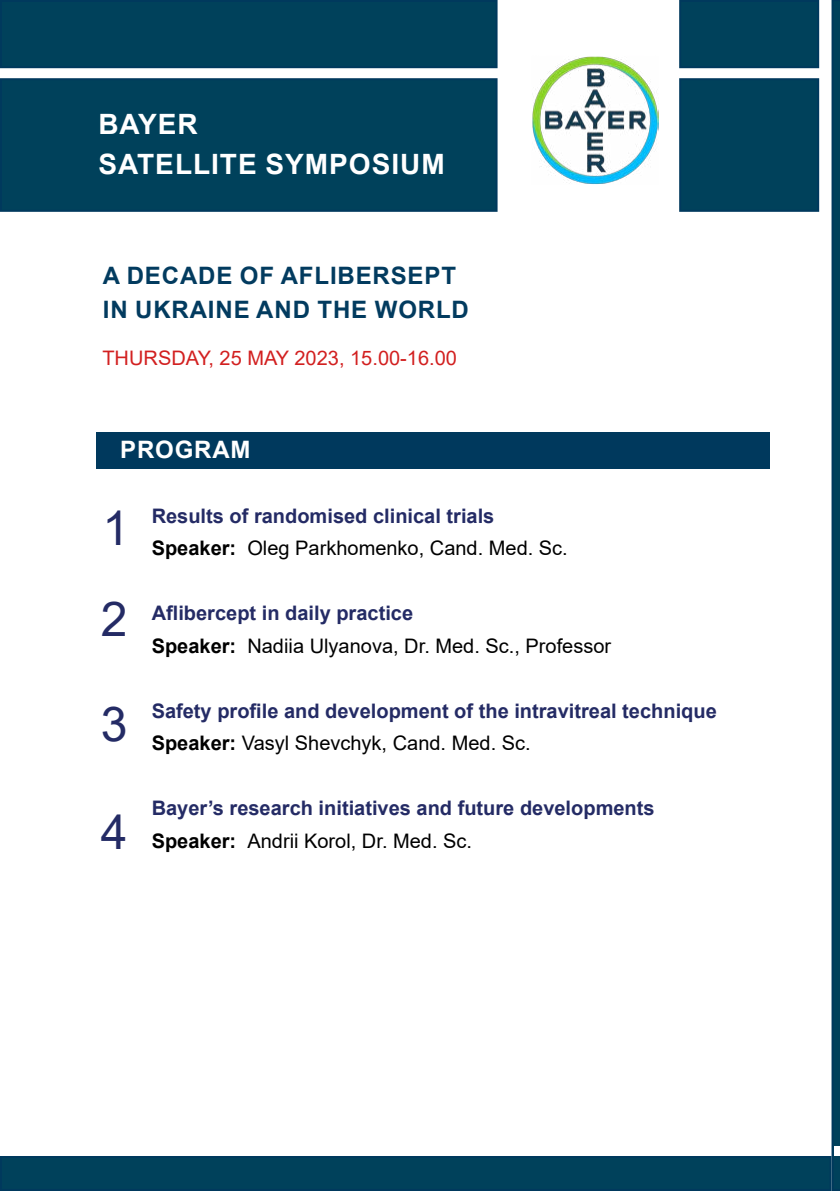
<style>
.page{position:relative;width:840px;height:1191px;background:#fff}
.page>*{position:absolute;margin:0;border:0;box-sizing:border-box;transform-origin:0 0}
.t1{font:48px/105px "Arial";color:#242b65}
.t2{font:700 28px/39.4px "Arial";letter-spacing:.035em;color:#fff}
.t3{font:700 24px/34px "Arial";letter-spacing:.035em;color:#023b5f}
.t4{font:700 24px "Arial";letter-spacing:.035em;color:#fff}
.t5{font:700 20px/32.4px "Arial";color:#242b65}
.t6{font:20px/32.4px "Arial";color:#000}
.t7{font:20px "Arial";color:#d22020}
.s1{color:#000}
.s2{font-weight:400;color:#000}
.s3{font-weight:700;color:#242b65}
.s4{font-weight:700}
</style>
<div class="page">
<div style="left:1px;top:1px;width:495px;height:66px;background:#00415b"></div>
<div style="left:0;top:0;width:497px;height:68px;border:2px solid #00395d"></div>
<div style="left:1px;top:79px;width:495px;height:132px;background:#00415b"></div>
<div style="left:0;top:78px;width:497px;height:134px;border:2px solid #00395d"></div>
<div style="left:96px;top:432px;width:672px;height:36px;background:#00395d"></div>
<svg style="left:831px;top:0;width:8px;height:1191px"></svg>
<img style="left:532px;top:56px;width:126px;height:128px">
<div style="left:833px;top:1146px;width:6px;height:10px;background:#fff"></div>
<div style="left:679px;top:1px;width:138px;height:66px;background:#00415b"></div>
<div style="left:678px;top:0;width:140px;height:68px;border:2px solid #00395d"></div>
<div style="left:678px;top:78px;width:140px;height:134px;background:#00415b;border:2px solid #00395d"></div>
<div style="left:1px;top:1157px;width:829px;height:33px;background:#00415b"></div>
<div style="left:0;top:1156px;width:831px;height:35px;border:2px solid #00395d"></div>
<h2 class="t2" style="left:98px;top:105px;width:347px">BAYER<br>SATELLITE SYMPOSIUM</h2>
<p class="t3" style="left:103px;top:259px;width:367px">A DECADE OF AFLIBERSEPT<br>IN UKRAINE AND THE WORLD</p>
<p class="t7" style="left:102px;top:344px;width:356px">THURSDAY, 25 MAY 2023, 15.00-16.00</p>
<p class="t4" style="left:120px;top:433px;width:132px">PROGRAM</p>
<h1 class="t1" style="left:102px;top:475px;width:28px">1</h1>
<p class="t5" style="left:152px;top:499px;width:417px">Results of randomised clinical trials<br><span class="s1">Speaker:</span> <span class="s2">Oleg Parkhomenko, Cand. Med. Sc.</span></p>
<h1 class="t1" style="left:101px;top:566px;width:28px">2<br>3</h1>
<h1 class="t1" style="left:101px;top:779px;width:28px">4</h1>
<p class="t6" style="left:152px;top:597px;width:461px"><span class="s3">Aflibercept in daily practice<br></span><span class="s4">Speaker:</span> Nadiia Ulyanova, Dr. Med. Sc., Professor</p>
<p class="t5" style="left:152px;top:694px;width:566px">Safety profile and development of the intravitreal technique<br><span class="s1">Speaker:</span> <span class="s2">Vasyl Shevchyk, Cand. Med. Sc.</span></p>
<p class="t5" style="left:152px;top:792px;width:504px">Bayer’s research initiatives and future developments<br><span class="s1">Speaker:</span> <span class="s2">Andrii Korol, Dr. Med. Sc.</span></p>
</div>
